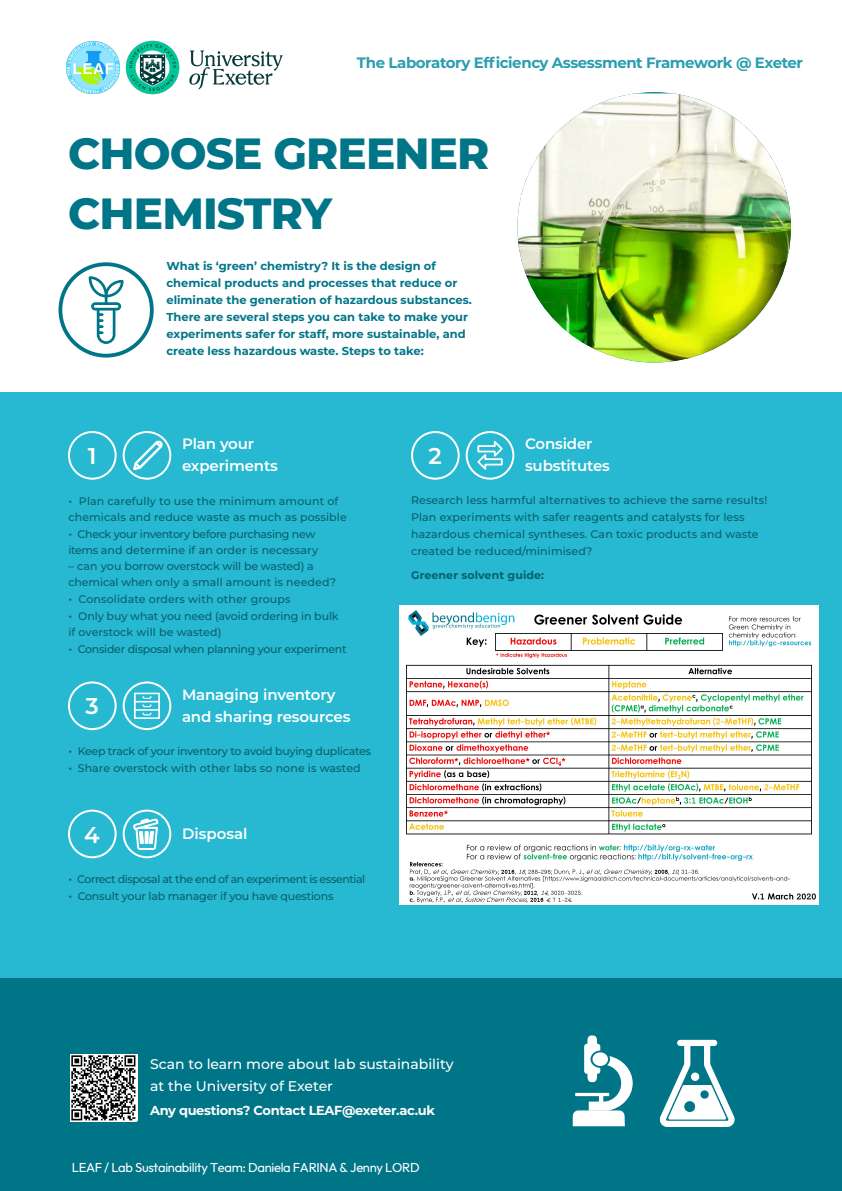
<style>
.page{position:relative;width:842px;height:1191px;background:#fff}
.page>*{position:absolute;margin:0;border:0;box-sizing:border-box;transform-origin:0 0}
.t1{font:800 43.6px "Montserrat";letter-spacing:-.02em;color:#007588}
.t2{font:600 22.8px "Montserrat";color:#fff}
.t3{font:600 15px/22px "Montserrat";letter-spacing:-.01em;color:#fff}
.t4{font:700 15px "Montserrat";letter-spacing:-.03em;color:#2a9eb0}
.t5{font:500 14px/22px "Montserrat";color:#fff}
.t6{font:13px "Outfit";letter-spacing:-.025em;color:#fff}
.t7{font:700 13px "Montserrat";letter-spacing:-.025em;color:#fff}
.t8{font:700 11.5px/17px "Montserrat";color:#007588}
.t9{font:500 11px/16px "Montserrat";color:#0a5f6c}
.t10{font:500 11px "Montserrat";letter-spacing:-.025em;color:#0a5f6c}
.t11{font:500 11px "Montserrat";letter-spacing:-.04em;color:#0a5f6c}
.t12{font:500 11px "Montserrat";letter-spacing:-.02em;color:#0a5f6c}
.t13{font:500 11px "Montserrat";letter-spacing:-.03em;color:#0a5f6c}
.t14{font:700 11px "Montserrat";letter-spacing:.01em;color:#0a5f6c}
.s1{font-size:12px}
</style>
<div class="page">
<div style="left:58px;top:262px;width:96px;height:95px;border:4px solid #007588;border-radius:50%"></div>
<svg style="left:89px;top:276px;width:35px;height:68px"></svg>
<img style="left:119px;top:40px;width:164px;height:55px">
<img style="left:67px;top:41px;width:52px;height:52px">
<img style="left:517px;top:93px;width:274px;height:269px">
<div style="left:0;top:392px;width:842px;height:626px;background:#26b9d1"></div>
<div style="left:68px;top:431px;width:49px;height:49px;border:2px solid #fff;border-radius:50%"></div>
<div style="left:411px;top:431px;width:49px;height:49px;border:2px solid #fff;border-radius:50%"></div>
<img style="left:400px;top:605px;width:418px;height:299px">
<div style="left:123px;top:431px;width:48px;height:49px;border:2px solid #fff;border-radius:50%"></div>
<div style="left:466px;top:431px;width:48px;height:49px;border:2px solid #fff;border-radius:50%"></div>
<svg style="left:476px;top:437px;width:28px;height:36px"></svg>
<div style="left:68px;top:681px;width:49px;height:49px;border:2px solid #fff;border-radius:50%"></div>
<div style="left:123px;top:681px;width:48px;height:49px;border:2px solid #fff;border-radius:50%"></div>
<svg style="left:134px;top:692px;width:26px;height:27px"></svg>
<div style="left:68px;top:809px;width:49px;height:49px;border:2px solid #fff;border-radius:50%"></div>
<div style="left:123px;top:809px;width:48px;height:49px;border:2px solid #fff;border-radius:50%"></div>
<svg style="left:133px;top:816px;width:26px;height:38px"></svg>
<svg style="left:133px;top:441px;width:30px;height:29px"></svg>
<div style="left:0;top:978px;width:842px;height:213px;background:#007588"></div>
<img style="left:70px;top:1054px;width:67px;height:67px">
<svg style="left:573px;top:1035px;width:60px;height:91px"></svg>
<svg style="left:659px;top:1039px;width:76px;height:88px"></svg>
<div style="left:691px;top:1072px;width:8px;height:9px;background:#fff;border-radius:50%"></div>
<p class="t4" style="left:357px;top:52px;width:448px">The Laboratory Efficiency Assessment Framework @ Exeter</p>
<p class="t1" style="left:68px;top:122px;width:423px">CHOOSE GREENER</p>
<p class="t1" style="left:68px;top:182px;width:265px">CHEMISTRY</p>
<p class="t8" style="left:166px;top:257px;width:307px">What is ‘green’ chemistry? It is the design of chemical products and processes that reduce or eliminate the generation of hazardous substances.<br>There are several steps you can take to make your experiments safer for staff, more sustainable, and create less hazardous waste. Steps to take:</p>
<p class="t3" style="left:182px;top:432px;width:97px">Plan your experiments</p>
<p class="t3" style="left:525px;top:432px;width:86px">Consider substitutes</p>
<p class="t2" style="left:88px;top:440px;width:10px">1</p>
<p class="t2" style="left:428px;top:440px;width:15px">2</p>
<p class="t9" style="left:68px;top:492px;width:280px"><span class="s1">•</span> Plan carefully to use the minimum amount of chemicals and reduce waste as much as possible</p>
<p class="t13" style="left:68px;top:526px;width:248px"><span class="s1">•</span> Check your inventory before purchasing new</p>
<p class="t9" style="left:68px;top:541px;width:251px">items and determine if an order is necessary</p>
<p class="t9" style="left:68px;top:557px;width:269px">– can you borrow overstock will be wasted) a chemical when only a small amount is needed?</p>
<p class="t9" style="left:68px;top:590px;width:224px"><span class="s1">•</span> Consolidate orders with other groups</p>
<p class="t9" style="left:68px;top:607px;width:272px"><span class="s1">•</span> Only buy what you need (avoid ordering in bulk if overstock will be wasted)</p>
<p class="t10" style="left:68px;top:641px;width:280px"><span class="s1">•</span> Consider disposal when planning your experiment</p>
<p class="t9" style="left:411px;top:491px;width:358px;line-height:17px">Research less harmful alternatives to achieve the same results!<br>Plan experiments with safer reagents and catalysts for less hazardous chemical syntheses. Can toxic products and waste created be reduced/minimised?</p>
<p class="t14" style="left:411px;top:567px;width:134px">Greener solvent guide:</p>
<p class="t2" style="left:85px;top:690px;width:15px">3</p>
<p class="t3" style="left:182px;top:682px;width:170px">Managing inventory and sharing resources</p>
<p class="t10" style="left:68px;top:744px;width:304px"><span class="s1">•</span> Keep track of your inventory to avoid buying duplicates</p>
<p class="t9" style="left:68px;top:760px;width:294px"><span class="s1">•</span> Share overstock with other labs so none is wasted</p>
<p class="t2" style="left:84px;top:818px;width:17px">4</p>
<p class="t3" style="left:182px;top:822px;width:67px">Disposal</p>
<p class="t11" style="left:68px;top:871px;width:298px"><span class="s1">•</span> Correct disposal at the end of an experiment is essential</p>
<p class="t12" style="left:68px;top:888px;width:267px"><span class="s1">•</span> Consult your lab manager if you have questions</p>
<p class="t5" style="left:150px;top:1052px;width:305px">Scan to learn more about lab sustainability at the University of Exeter</p>
<p class="t7" style="left:150px;top:1101px;width:286px">Any questions? Contact LEAF@exeter.ac.uk</p>
<p class="t6" style="left:72px;top:1160px;width:349px">LEAF / Lab Sustainability Team: Daniela FARINA &amp; Jenny LORD</p>
</div>
